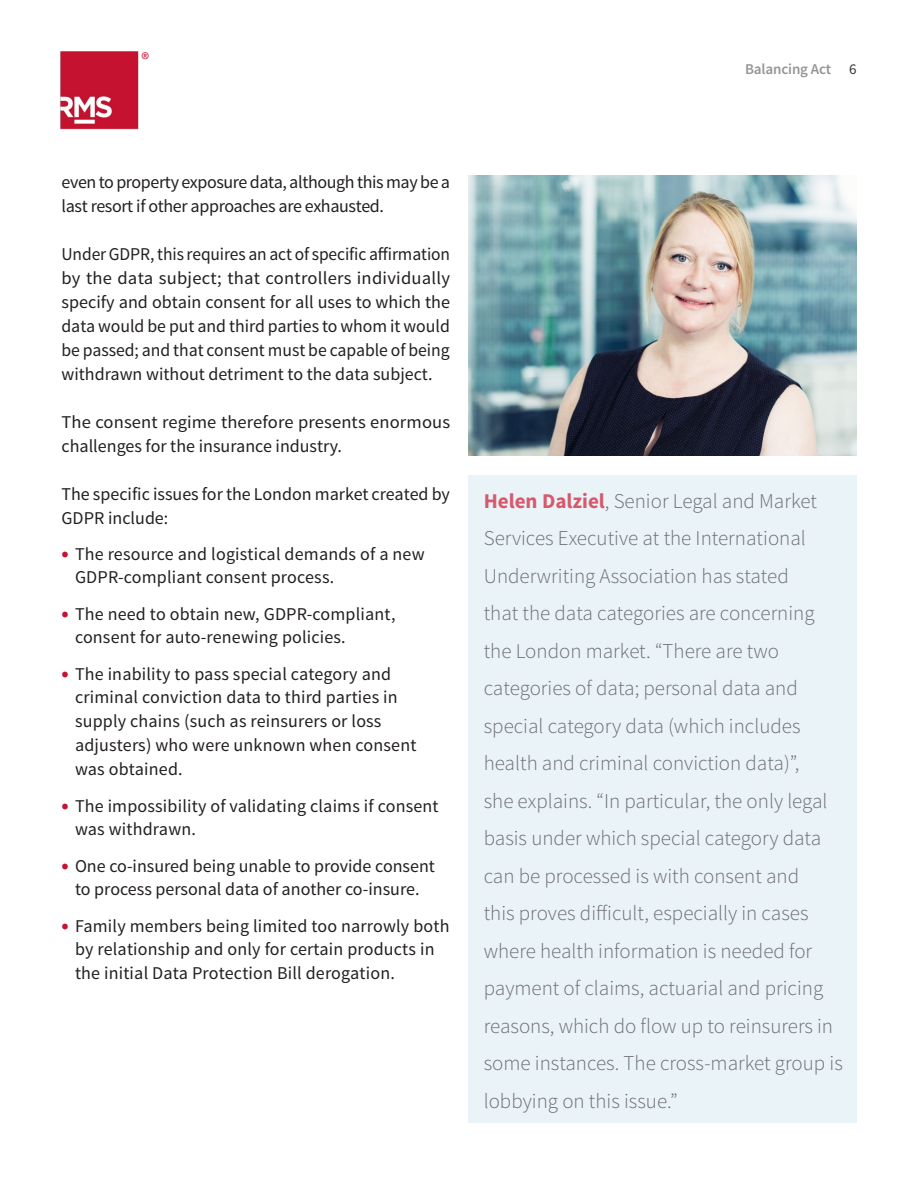
<style>
.page{position:relative;width:918px;height:1188px;background:#fff}
.page>*{position:absolute;margin:0;border:0;box-sizing:border-box;transform-origin:0 0}
.t1{font:300 21px/37.5px "Source Sans Pro";color:#6d6e71}
.t2{font:18px/24px "Source Sans Pro";letter-spacing:.005em;color:#231f20}
.t3{font:18px/24px "Source Sans Pro";letter-spacing:-.02em;color:#231f20}
.t4{font:18px "Source Sans Pro";color:#c41230}
.t5{font:600 15px "Source Sans Pro";letter-spacing:-.01em;color:#939598}
.s1{font-weight:400;color:#393536}
.s2{font-weight:700;font-size:21px;color:#c41230}
.s3{font-weight:700;color:#d6596e}
</style>
<div class="page">
<img style="left:60px;top:51px;width:78px;height:78px">
<div style="left:468px;top:476px;width:388px;height:648px;background:#eaf3f7"></div>
<img style="left:468px;top:176px;width:388px;height:280px">
<p class="t4" style="left:141px;top:48px;width:9px">®</p>
<p class="t5" style="left:745px;top:59px;width:113px">Balancing Act <span class="s1">6</span></p>
<p class="t3" style="left:62px;top:170px;width:390px">even to property exposure data, although this may be a last resort if other approaches are exhausted.</p>
<p class="t2" style="left:62px;top:242px;width:390px;text-align:justify">Under GDPR, this requires an act of specific affirmation by the data subject; that controllers individually specify and obtain consent for all uses to which the data would be put and third parties to whom it would be passed; and that consent must be capable of being withdrawn without detriment to the data subject.</p>
<p class="t2" style="left:62px;top:410px;width:390px">The consent regime therefore presents enormous challenges for the insurance industry.</p>
<p class="t2" style="left:62px;top:482px;width:390px">The specific issues for the London market created by<br>GDPR include:</p>
<p class="t2" style="left:75px;top:542px;width:351px;text-indent:-14px"><span class="s2">•</span> The resource and logistical demands of a new<br>GDPR-compliant consent process.</p>
<p class="t2" style="left:75px;top:602px;width:322px;text-indent:-14px"><span class="s2">•</span> The need to obtain new, GDPR-compliant, consent for auto-renewing policies.</p>
<p class="t2" style="left:75px;top:662px;width:343px;text-indent:-14px"><span class="s2">•</span> The inability to pass special category and criminal conviction data to third parties in supply chains (such as reinsurers or loss adjusters) who were unknown when consent was obtained.</p>
<p class="t2" style="left:75px;top:794px;width:365px;text-indent:-14px"><span class="s2">•</span> The impossibility of validating claims if consent was withdrawn.</p>
<p class="t2" style="left:62px;top:854px;width:375px;text-align:center"><span class="s2">•</span> One co-insured being unable to provide consent to process personal data of another co-insure.</p>
<p class="t2" style="left:75px;top:914px;width:376px;text-indent:-14px"><span class="s2">•</span> Family members being limited too narrowly both by relationship and only for certain products in the initial Data Protection Bill derogation.</p>
<p class="t1" style="left:484px;top:482px;width:361px"><span class="s3">Helen Dalziel</span>, Senior Legal and Market Services Executive at the International Underwriting Association has stated<br>that the data categories are concerning the London market. “There are two categories of data; personal data and special category data (which includes health and criminal conviction data)”,<br>she explains. “In particular, the only legal basis under which special category data can be processed is with consent and<br>this proves difficult, especially in cases where health information is needed for payment of claims, actuarial and pricing reasons, which do flow up to reinsurers in some instances. The cross-market group is lobbying on this issue.”</p>
</div>
